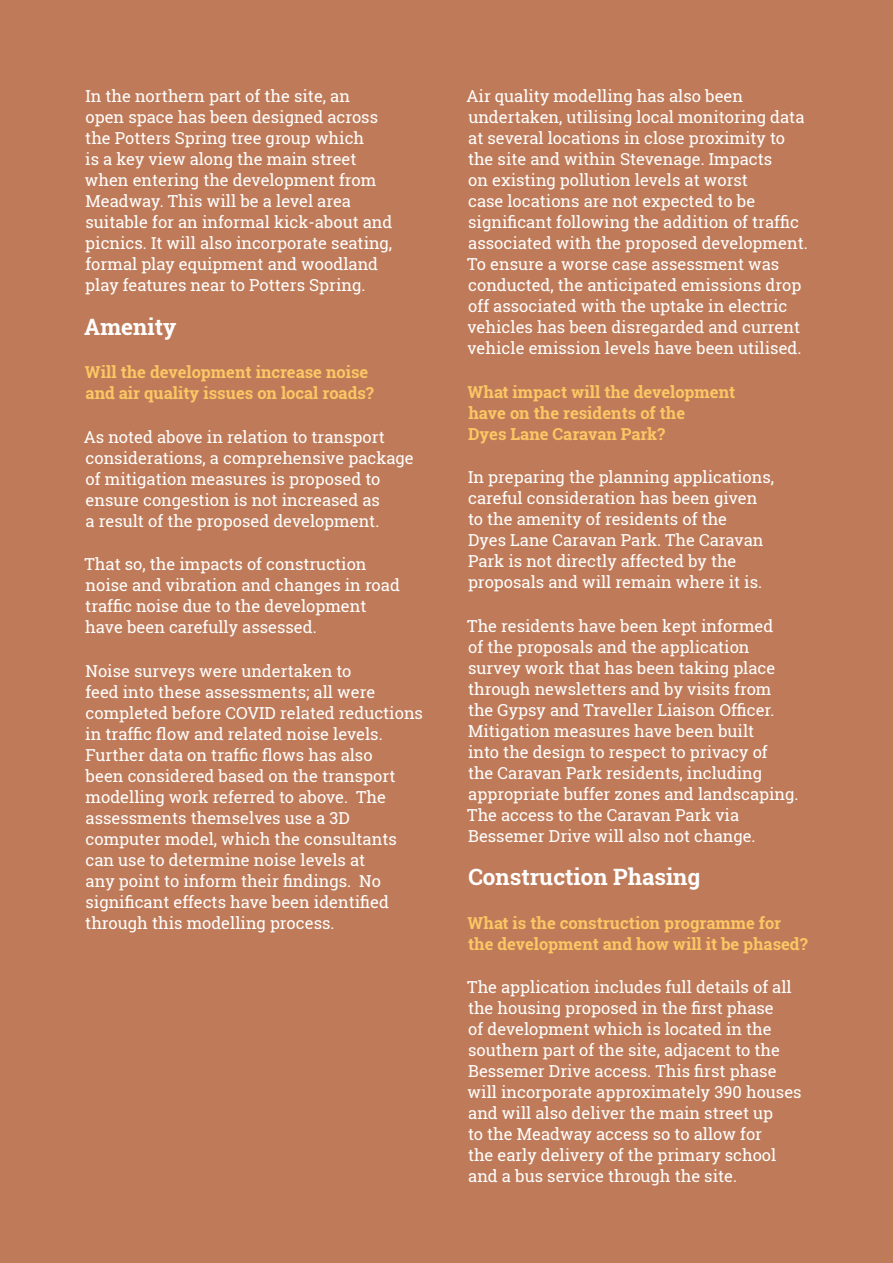
<style>
.page{position:relative;width:893px;height:1263px;background:#bf7b59}
.page>*{position:absolute;margin:0;border:0;box-sizing:border-box;transform-origin:0 0}
.para{font:700 22.5px "Roboto Slab";color:#fff}
.para-2{font:16.5px/21px "Roboto Slab";color:#fff}
.para-3{font:700 16.5px/21px "Roboto Slab";color:#fcc764}
</style>
<div class="page">
<p class="para-2" style="left:85px;top:86px;width:309px">In the northern part of the site, an<br>open space has been designed across the Potters Spring tree group which<br>is a key view along the main street when entering the development from Meadway. This will be a level area suitable for an informal kick-about and picnics. It will also incorporate seating, formal play equipment and woodland play features near to Potters Spring.</p>
<p class="para" style="left:84px;top:311px;width:94px">Amenity</p>
<p class="para-3" style="left:85px;top:362px;width:290px">Will the development increase noise and air quality issues on local roads?</p>
<p class="para-2" style="left:84px;top:426px;width:331px">As noted above in relation to transport considerations, a comprehensive package of mitigation measures is proposed to ensure congestion is not increased as<br>a result of the proposed development.</p>
<p class="para-2" style="left:85px;top:554px;width:317px">That so, the impacts of construction noise and vibration and changes in road traffic noise due to the development have been carefully assessed.</p>
<p class="para-2" style="left:85px;top:660px;width:339px">Noise surveys were undertaken to<br>feed into these assessments; all were completed before COVID related reductions in traffic flow and related noise levels.<br>Further data on traffic flows has also<br>been considered based on the transport modelling work referred to above. The assessments themselves use a 3D computer model, which the consultants can use to determine noise levels at<br>any point to inform their findings. No significant effects have been identified through this modelling process.</p>
<p class="para-2" style="left:466px;top:86px;width:343px">Air quality modelling has also been undertaken, utilising local monitoring data at several locations in close proximity to the site and within Stevenage. Impacts<br>on existing pollution levels at worst<br>case locations are not expected to be significant following the addition of traffic associated with the proposed development.<br>To ensure a worse case assessment was conducted, the anticipated emissions drop off associated with the uptake in electric vehicles has been disregarded and current vehicle emission levels have been utilised.</p>
<p class="para-3" style="left:468px;top:381px;width:269px">What impact will the development have on the residents of the<br>Dyes Lane Caravan Park?</p>
<p class="para-2" style="left:468px;top:467px;width:308px">In preparing the planning applications, careful consideration has been given to the amenity of residents of the<br>Dyes Lane Caravan Park. The Caravan Park is not directly affected by the proposals and will remain where it is.</p>
<p class="para-2" style="left:467px;top:615px;width:333px">The residents have been kept informed<br>of the proposals and the application survey work that has been taking place through newsletters and by visits from the Gypsy and Traveller Liaison Officer.<br>Mitigation measures have been built<br>into the design to respect to privacy of<br>the Caravan Park residents, including appropriate buffer zones and landscaping.<br>The access to the Caravan Park via Bessemer Drive will also not change.</p>
<p class="para" style="left:468px;top:862px;width:233px">Construction Phasing</p>
<p class="para-3" style="left:468px;top:912px;width:342px">What is the construction programme for the development and how will it be phased?</p>
<p class="para-2" style="left:467px;top:977px;width:336px">The application includes full details of all the housing proposed in the first phase<br>of development which is located in the southern part of the site, adjacent to the Bessemer Drive access. This first phase will incorporate approximately 390 houses and will also deliver the main street up<br>to the Meadway access so to allow for<br>the early delivery of the primary school and a bus service through the site.</p>
</div>
